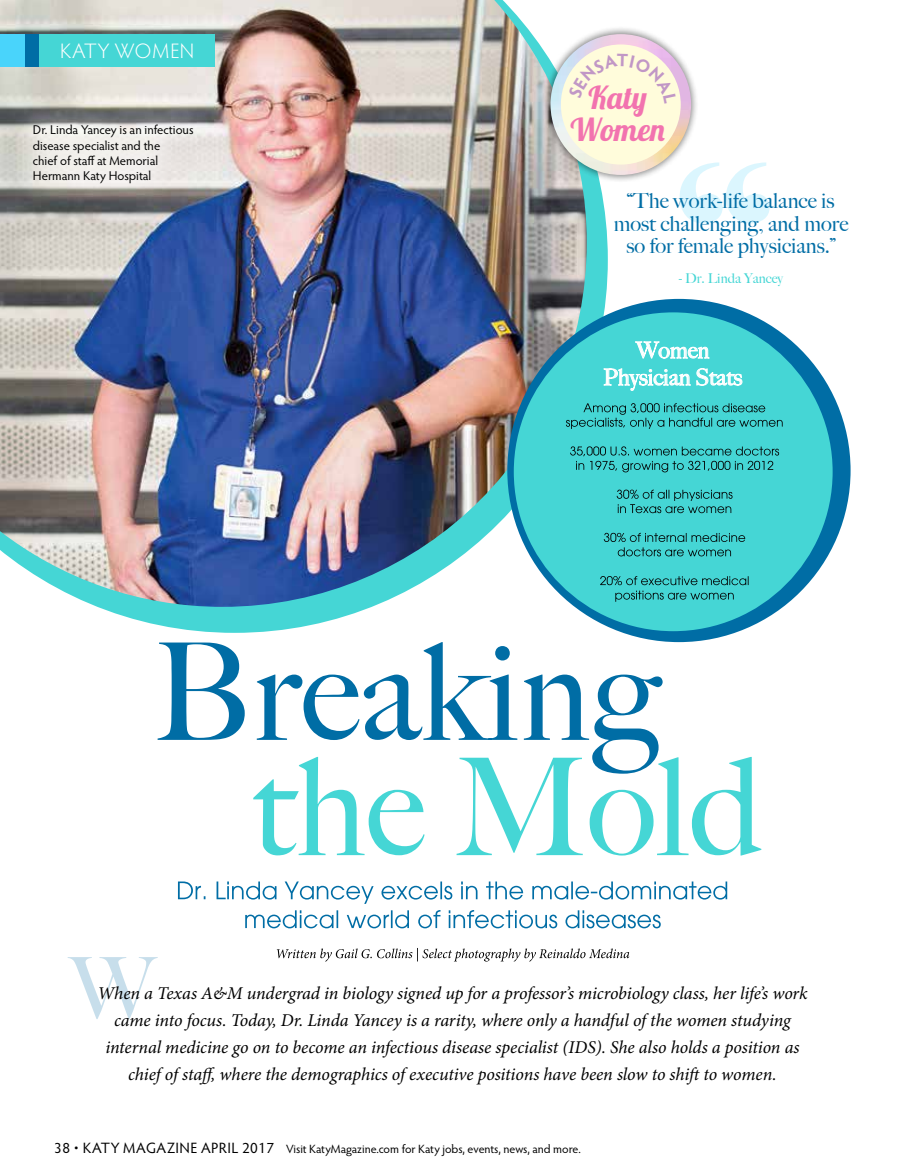
<style>
.page{position:relative;width:905px;height:1175px;background:#fff}
.page>*{position:absolute;margin:0;border:0;box-sizing:border-box;transform-origin:0 0}
.t1{font:31.5px/31.5px "Lobster 1.4";color:#f273af;text-align:center}
.t2{font:500 22.5px/27px "Big Caslon";color:#fff;text-align:center}
.t3{font:500 21px/22.5px "Big Caslon";color:#006da5;text-align:center}
.t4{font:300 21px "Hypatia Sans Pro";letter-spacing:.045em;color:#fff}
.t5{font:italic 18px/27px "Minion Pro";letter-spacing:-.005em;color:#000;text-align:center}
.t6{font:500 13.5px "Big Caslon";color:#45d6d5}
.t7{font:12.75px/15.3px "Hypatia Sans Pro";letter-spacing:-.005em;color:#000}
.t8{font:12px "Hypatia Sans Pro";color:#000}
.s1{font-size:15px}
</style>
<div class="page">
<svg style="left:68px;top:957px;width:90px;height:62px"></svg>
<svg style="left:98px;top:223px;width:509px;height:410px"></svg>
<img style="left:0;top:0;width:586px;height:607px">
<div style="left:12px;top:104px;width:202px;height:100px;background:#fff;opacity:.75"></div>
<svg style="left:158px;top:642px;width:504px;height:115px"></svg>
<svg style="left:253px;top:757px;width:508px;height:98px"></svg>
<svg style="left:277px;top:948px;width:352px;height:13px"></svg>
<svg style="left:245px;top:910px;width:415px;height:18px"></svg>
<svg style="left:178px;top:881px;width:549px;height:22px"></svg>
<div style="left:39px;top:34px;width:176px;height:33px;background:#45d6d5"></div>
<div style="left:0;top:34px;width:26px;height:33px;background:#49d4fb"></div>
<div style="left:26px;top:34px;width:13px;height:33px;background:#006da5"></div>
<div style="left:507px;top:299px;width:343px;height:343px;background:#006da5;border-radius:50%"></div>
<div style="left:514px;top:312px;width:318px;height:319px;background:#45d6d5;border-radius:50%"></div>
<svg style="left:635px;top:341px;width:74px;height:18px"></svg>
<svg style="left:603px;top:368px;width:139px;height:23px"></svg>
<svg style="left:600px;top:576px;width:148px;height:26px"></svg>
<svg style="left:603px;top:533px;width:142px;height:23px"></svg>
<svg style="left:616px;top:489px;width:116px;height:24px"></svg>
<svg style="left:570px;top:446px;width:209px;height:26px"></svg>
<svg style="left:566px;top:403px;width:216px;height:26px"></svg>
<div style="left:542px;top:26px;width:157px;height:157px;background:#000;opacity:.49"></div>
<img style="left:550px;top:34px;width:141px;height:141px;border-radius:70px">
<div style="left:561px;top:44px;width:119px;height:121px;background:#fffcdb;border-radius:50%"></div>
<svg style="left:568px;top:54px;width:201px;height:169px"></svg>
<p class="t4" style="left:60px;top:37px;width:136px">KATY WOMEN</p>
<p class="t7" style="left:33px;top:122px;width:162px">Dr. Linda Yancey is an infectious disease specialist and the<br>chief of staff at Memorial<br>Hermann Katy Hospital</p>
<h1 class="t1" style="left:570px;top:82px;width:96px">Katy<br>Women</h1>
<p class="t3" style="left:613px;top:189px;width:236px">“The work-life balance is most challenging, and more so for female physicians.”</p>
<p class="t6" style="left:679px;top:267px;width:106px">- Dr. Linda Yancey</p>
<p class="t2" style="left:603px;top:336px;width:141px">Women<br>Physician Stats</p>
<p class="t5" style="left:97px;top:980px;width:711px">When a Texas A&amp;M undergrad in biology signed up for a professor’s microbiology class, her life’s work came into focus. Today, Dr. Linda Yancey is a rarity, where only a handful of the women studying internal medicine go on to become an infectious disease specialist (IDS). She also holds a position as chief of staff, where the demographics of executive positions have been slow to shift to women.</p>
<p class="t8" style="left:54px;top:1140px;width:528px"><span class="s1">38 • KATY MAGAZINE APRIL 2017</span> Visit KatyMagazine.com for Katy jobs, events, news, and more.</p>
</div>
